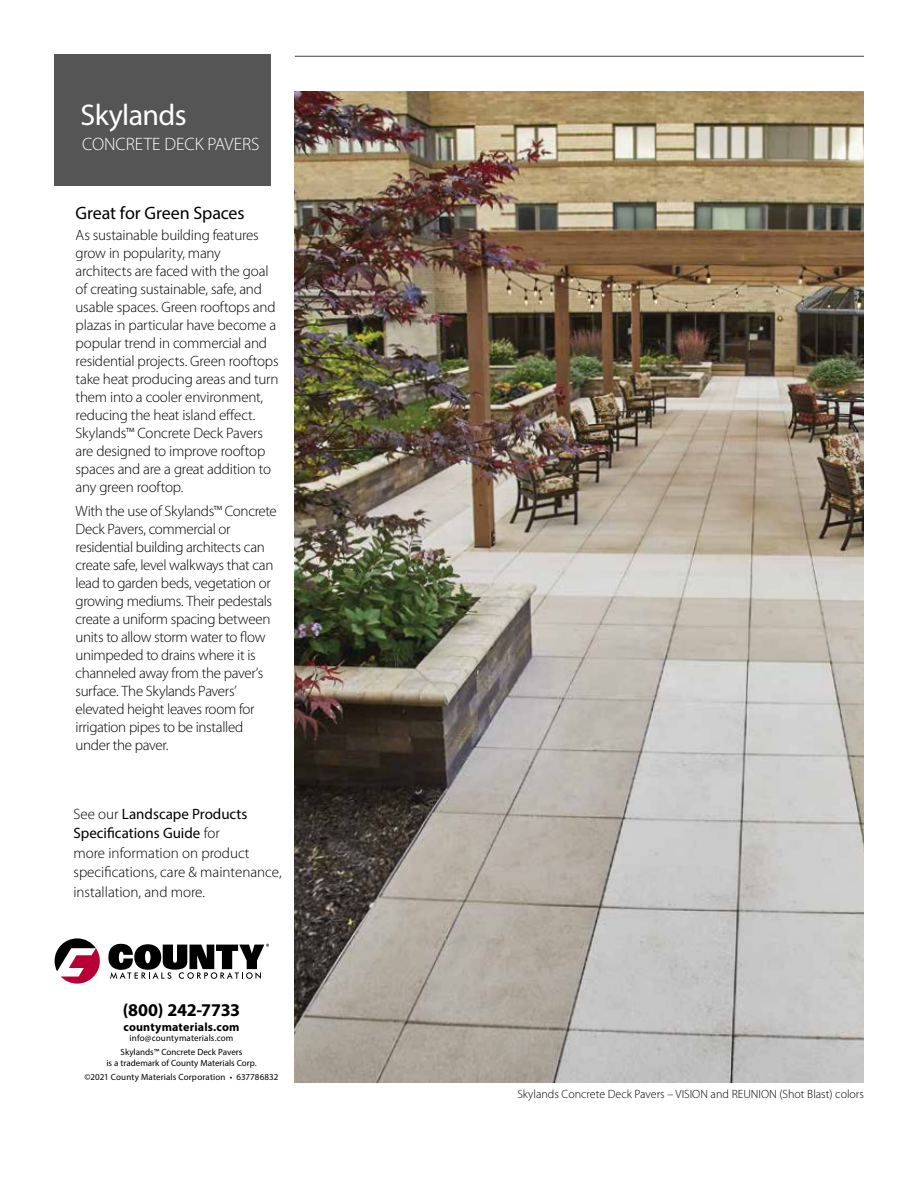
<style>
.page{position:relative;width:918px;height:1188px;background:#fff}
.page>*{position:absolute;margin:0;border:0;box-sizing:border-box;transform-origin:0 0}
.t1{font:30px "Myriad Pro";letter-spacing:-.02em;color:#fff}
.t2{font:18px "Myriad Pro";letter-spacing:-.01em;color:#000}
.t3{font:300 18px "Myriad Pro";color:#fff}
.t4{font:700 18px "Myriad Pro";letter-spacing:-.015em;color:#000}
.t5{font:300 15px/18px "Myriad Pro";letter-spacing:-.015em;color:#000}
.t6{font:300 12px "Myriad Pro";color:#000}
.t7{font:700 12px "Myriad Pro";letter-spacing:.015em;color:#000}
.t8{font:9px/14.1px "Myriad Pro";letter-spacing:.005em;color:#000;text-align:center}
.s1{font-weight:400}
</style>
<div class="page">
<svg style="left:55px;top:938px;width:45px;height:46px"></svg>
<svg style="left:108px;top:943px;width:161px;height:36px"></svg>
<img style="left:295px;top:92px;width:569px;height:990px">
<hr style="left:295px;top:56px;width:569px;height:1px;background:#555">
<div style="left:54px;top:54px;width:217px;height:132px;background:#555"></div>
<h1 class="t1" style="left:81px;top:97px;width:108px">Skylands</h1>
<p class="t3" style="left:82px;top:134px;width:179px">CONCRETE DECK PAVERS</p>
<p class="t2" style="left:76px;top:202px;width:170px">Great for Green Spaces</p>
<p class="t5" style="left:76px;top:226px;width:205px">As sustainable building features grow in popularity, many architects are faced with the goal of creating sustainable, safe, and usable spaces. Green rooftops and plazas in particular have become a popular trend in commercial and residential projects. Green rooftops take heat producing areas and turn them into a cooler environment, reducing the heat island effect.<br>Skylands™ Concrete Deck Pavers are designed to improve rooftop spaces and are a great addition to any green rooftop.</p>
<p class="t5" style="left:76px;top:503px;width:203px">With the use of Skylands™ Concrete<br>Deck Pavers, commercial or residential building architects can create safe, level walkways that can lead to garden beds, vegetation or growing mediums. Their pedestals create a uniform spacing between units to allow storm water to flow unimpeded to drains where it is channeled away from the paver’s surface. The Skylands Pavers’ elevated height leaves room for irrigation pipes to be installed under the paver.</p>
<p class="t5" style="left:73px;top:804px;width:210px;line-height:19.5px">See our <span class="s1">Landscape Products<br>Specifications Guide</span> for<br>more information on product specifications, care &amp; maintenance, installation, and more.</p>
<p class="t4" style="left:123px;top:999px;width:119px">(800) 242-7733</p>
<p class="t7" style="left:124px;top:1019px;width:117px">countymaterials.com</p>
<p class="t8" style="left:121px;top:1031px;width:123px">info@countymaterials.com<br>Skylands™ Concrete Deck Pavers</p>
<p class="t8" style="left:85px;top:1056px;width:195px">is a trademark of County Materials Corp.<br>©2021 County Materials Corporation • 637786832</p>
<p class="t6" style="left:517px;top:1088px;width:348px">Skylands Concrete Deck Pavers – VISION and REUNION (Shot Blast) colors</p>
</div>
